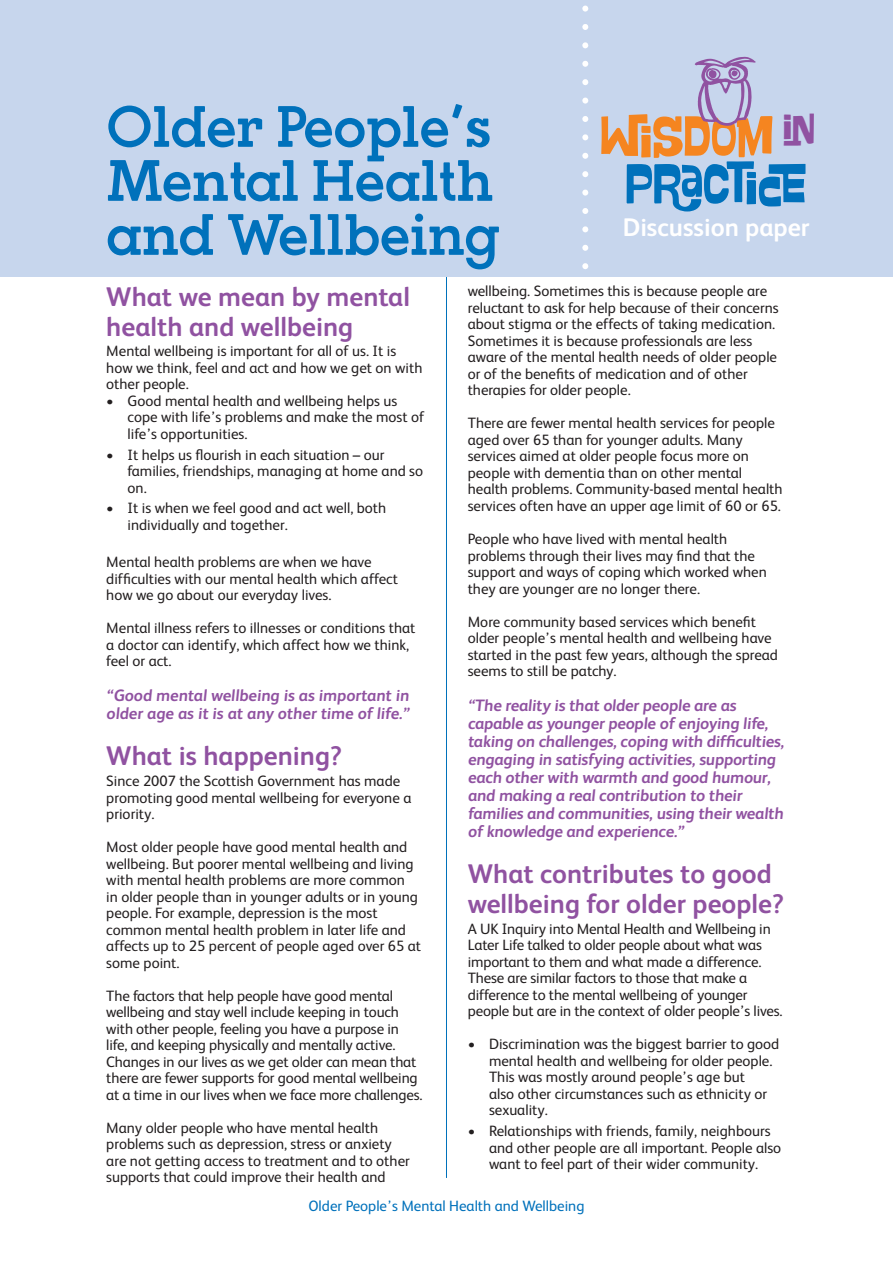
<style>
.page{position:relative;width:893px;height:1263px;background:#fff}
.page>*{position:absolute;margin:0;border:0;box-sizing:border-box;transform-origin:0 0}
.t1{font:57px/48px "Swung Note";color:#0071bb;text-align:center}
.t2{font:600 54px/54px "Paralex";color:#0071bb}
.subheader{font:700 27px/30px "FS Albert";color:#9052a1}
.subheader-2{font:700 25.5px "FS Albert";color:#fff}
.quotes{font:700 16.5px/18px "FS Albert";letter-spacing:-.025em;color:#9052a1}
.text{font:15px/16.5px "FS Albert";color:#231f20}
.bullets{font:15px/16.5px "FS Albert";color:#231f20}
.t3{font:15px "FS Albert";color:#0071bb}
.s1{color:#f58520}
</style>
<div class="page">
<hr style="left:446px;top:106px;width:1px;height:1072px;background:#0071bb">
<div style="left:0;top:0;width:893px;height:276px;background:#c7d6ed"></div>
<img style="left:694px;top:56px;width:62px;height:70px">
<div style="left:716px;top:103px;width:22px;height:20px;background:#c7d6ed;border-radius:50%"></div>
<svg style="left:582px;top:8px;width:6px;height:261px"></svg>
<p class="t2" style="left:106px;top:100px;width:395px">Older People’s<br>Mental Health and Wellbeing</p>
<p class="t1" style="left:600px;top:110px;width:217px"><span class="s1">WISDOM</span> <sup>IN<br></sup>PRACTICE</p>
<p class="subheader-2" style="left:623px;top:210px;width:189px">Discussion paper</p>
<p class="subheader" style="left:106px;top:280px;width:305px">What we mean by mental health and wellbeing</p>
<p class="text" style="left:106px;top:342px;width:318px">Mental wellbeing is important for all of us. It is how we think, feel and act and how we get on with other people.</p>
<p class="bullets" style="left:128px;top:392px;width:298px;text-indent:-21px">• Good mental health and wellbeing helps us cope with life’s problems and make the most of life’s opportunities.</p>
<p class="bullets" style="left:128px;top:446px;width:297px;text-indent:-21px">• It helps us flourish in each situation – our families, friendships, managing at home and so on.</p>
<p class="bullets" style="left:128px;top:499px;width:260px;text-indent:-21px">• It is when we feel good and act well, both individually and together.</p>
<p class="text" style="left:106px;top:553px;width:293px">Mental health problems are when we have difficulties with our mental health which affect how we go about our everyday lives.</p>
<p class="text" style="left:106px;top:619px;width:311px">Mental illness refers to illnesses or conditions that a doctor can identify, which affect how we think, feel or act.</p>
<p class="quotes" style="left:106px;top:685px;width:307px">“Good mental wellbeing is as important in older age as it is at any other time of life.”</p>
<p class="subheader" style="left:106px;top:740px;width:237px">What is happening?</p>
<p class="text" style="left:106px;top:772px;width:307px">Since 2007 the Scottish Government has made promoting good mental wellbeing for everyone a priority.</p>
<p class="text" style="left:106px;top:838px;width:316px">Most older people have good mental health and wellbeing. But poorer mental wellbeing and living with mental health problems are more common<br>in older people than in younger adults or in young people. For example, depression is the most common mental health problem in later life and affects up to 25 percent of people aged over 65 at some point.</p>
<p class="text" style="left:106px;top:986px;width:318px">The factors that help people have good mental wellbeing and stay well include keeping in touch with other people, feeling you have a purpose in life, and keeping physically and mentally active.<br>Changes in our lives as we get older can mean that there are fewer supports for good mental wellbeing at a time in our lives when we face more challenges.</p>
<p class="text" style="left:106px;top:1118px;width:305px">Many older people who have mental health problems such as depression, stress or anxiety are not getting access to treatment and to other supports that could improve their health and</p>
<p class="text" style="left:468px;top:282px;width:312px">wellbeing. Sometimes this is because people are reluctant to ask for help because of their concerns about stigma or the effects of taking medication.<br>Sometimes it is because professionals are less aware of the mental health needs of older people or of the benefits of medication and of other therapies for older people.</p>
<p class="text" style="left:468px;top:414px;width:316px">There are fewer mental health services for people aged over 65 than for younger adults. Many services aimed at older people focus more on people with dementia than on other mental health problems. Community-based mental health services often have an upper age limit of 60 or 65.</p>
<p class="text" style="left:468px;top:530px;width:301px">People who have lived with mental health problems through their lives may find that the support and ways of coping which worked when they are younger are no longer there.</p>
<p class="text" style="left:468px;top:612px;width:312px">More community based services which benefit older people’s mental health and wellbeing have started in the past few years, although the spread seems to still be patchy.</p>
<p class="quotes" style="left:468px;top:695px;width:320px">“The reality is that older people are as capable as younger people of enjoying life, taking on challenges, coping with difficulties, engaging in satisfying activities, supporting each other with warmth and good humour, and making a real contribution to their families and communities, using their wealth of knowledge and experience.”</p>
<p class="subheader" style="left:468px;top:858px;width:318px">What contributes to good wellbeing for older people?</p>
<p class="text" style="left:468px;top:920px;width:316px">A UK Inquiry into Mental Health and Wellbeing in Later Life talked to older people about what was important to them and what made a difference.<br>These are similar factors to those that make a difference to the mental wellbeing of younger people but are in the context of older people’s lives.</p>
<p class="bullets" style="left:489px;top:1035px;width:292px;text-indent:-21px">• Discrimination was the biggest barrier to good mental health and wellbeing for older people.<br>This was mostly around people’s age but<br>also other circumstances such as ethnicity or sexuality.</p>
<p class="bullets" style="left:489px;top:1122px;width:294px;text-indent:-21px">• Relationships with friends, family, neighbours and other people are all important. People also want to feel part of their wider community.</p>
<p class="t3" style="left:308px;top:1196px;width:277px">Older People’s Mental Health and Wellbeing</p>
</div>
